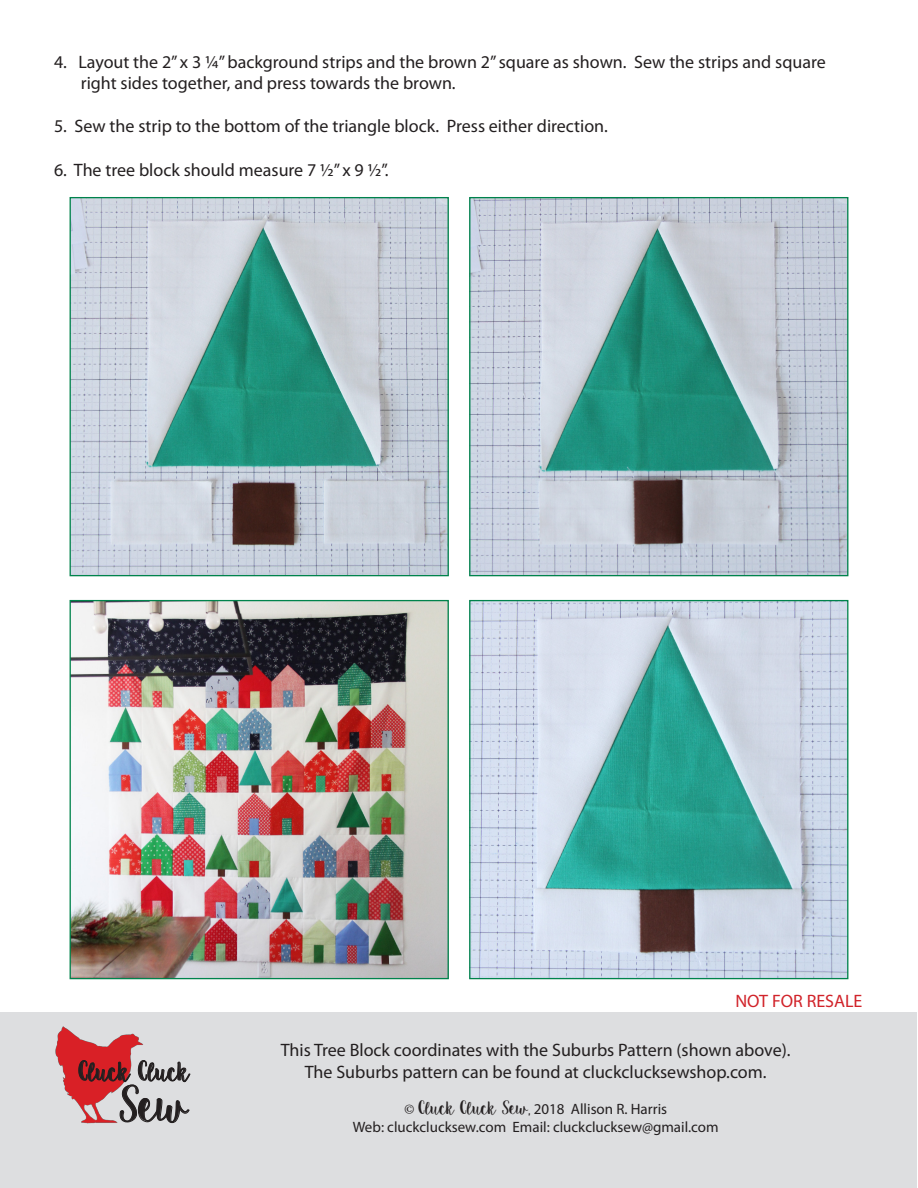
<style>
.page{position:relative;width:918px;height:1188px;background:#fff}
.page>*{position:absolute;margin:0;border:0;box-sizing:border-box;transform-origin:0 0}
.t1{font:47.55px "Sweet Pea";color:#231f20}
.t2{font:25.65px "Sweet Pea";letter-spacing:-.06em;color:#231f20}
.t3{font:18px "Myriad Pro";color:#231f20}
.t4{font:18px "Myriad Pro";color:#d1232a}
.t5{font:15px "Myriad Pro";color:#231f20}
.s1{font-family:"Minion Pro"}
.s2{font-family:"Sweet Pea";font-size:18px}
</style>
<div class="page">
<img style="left:471px;top:199px;width:375px;height:375px">
<div style="left:469px;top:197px;width:379px;height:379px;border:1px solid #00834c"></div>
<img style="left:72px;top:199px;width:375px;height:375px">
<div style="left:70px;top:197px;width:379px;height:379px;border:1px solid #00834c"></div>
<img style="left:471px;top:602px;width:375px;height:375px">
<div style="left:469px;top:600px;width:379px;height:379px;border:1px solid #00834c"></div>
<div style="left:0;top:1012px;width:916px;height:176px;background:#dddee0"></div>
<img style="left:55px;top:1026px;width:136px;height:98px">
<svg style="left:78px;top:1060px;width:112px;height:63px"></svg>
<img style="left:72px;top:602px;width:375px;height:375px">
<div style="left:70px;top:600px;width:379px;height:379px;border:1px solid #00834c"></div>
<p class="t3" style="left:54px;top:50px;width:773px">4. Layout the 2” x 3 1/4”background strips and the brown 2”square as shown. Sew the strips and square</p>
<p class="t3" style="left:81px;top:72px;width:377px">right sides together, and press towards the brown.</p>
<p class="t3" style="left:54px;top:115px;width:556px">5. Sew the strip to the bottom of the triangle block. Press either direction.</p>
<p class="t3" style="left:54px;top:158px;width:336px">6. The tree block should measure 7 1/2” x 9 1/2”.</p>
<p class="t2" style="left:78px;top:1056px;width:113px">Cluck Cluck</p>
<p class="t1" style="left:119px;top:1077px;width:72px">Sew</p>
<p class="t4" style="left:735px;top:990px;width:129px">NOT FOR RESALE</p>
<p class="t3" style="left:281px;top:1039px;width:511px">This Tree Block coordinates with the Suburbs Pattern (shown above).</p>
<p class="t3" style="left:305px;top:1061px;width:463px">The Suburbs pattern can be found at cluckclucksewshop.com.</p>
<p class="t5" style="left:404px;top:1100px;width:264px"><span class="s1">©</span> <span class="s2">Cluck Cluck Sew,</span> 2018 Allison R. Harris</p>
<p class="t5" style="left:353px;top:1118px;width:367px">Web: cluckclucksew.com Email: cluckclucksew@gmail.com</p>
</div>
